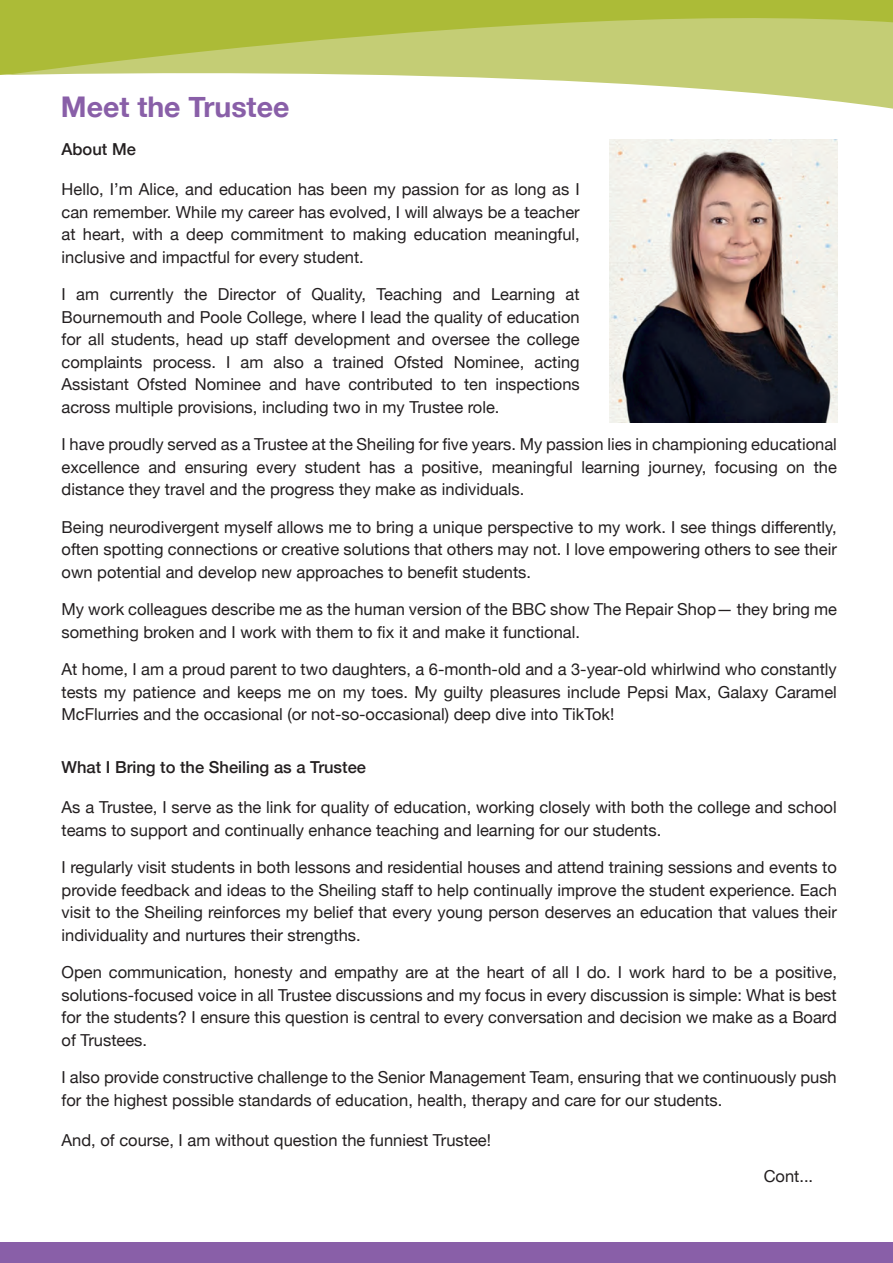
<style>
.page{position:relative;width:893px;height:1263px;background:#fff}
.page>*{position:absolute;margin:0;border:0;box-sizing:border-box;transform-origin:0 0}
.t1{font:700 28.5px "Helvetica Neue";color:#895fa8}
.t2{font:16.5px/22.5px "Helvetica Neue";color:#231f20;text-align:justify}
.t3{font:500 16.5px "Helvetica Neue";color:#231f20}
</style>
<div class="page">
<svg style="left:5px;top:0;width:888px;height:423px"></svg>
<div style="left:0;top:1242px;width:893px;height:21px;background:#895fa8"></div>
<img style="left:609px;top:140px;width:229px;height:282px">
<h1 class="t1" style="left:61px;top:85px;width:230px">Meet the Trustee</h1>
<p class="t3" style="left:62px;top:135px;width:76px">About Me</p>
<p class="t2" style="left:62px;top:179px;width:520px">Hello, I’m Alice, and education has been my passion for as long as I can remember. While my career has evolved, I will always be a teacher at heart, with a deep commitment to making education meaningful, inclusive and impactful for every student.</p>
<p class="t2" style="left:62px;top:284px;width:520px">I am currently the Director of Quality, Teaching and Learning at Bournemouth and Poole College, where I lead the quality of education for all students, head up staff development and oversee the college complaints process. I am also a trained Ofsted Nominee, acting Assistant Ofsted Nominee and have contributed to ten inspections across multiple provisions, including two in my Trustee role.</p>
<p class="t2" style="left:62px;top:434px;width:777px">I have proudly served as a Trustee at the Sheiling for five years. My passion lies in championing educational excellence and ensuring every student has a positive, meaningful learning journey, focusing on the distance they travel and the progress they make as individuals.</p>
<p class="t2" style="left:62px;top:517px;width:777px">Being neurodivergent myself allows me to bring a unique perspective to my work. I see things differently, often spotting connections or creative solutions that others may not. I love empowering others to see their own potential and develop new approaches to benefit students.</p>
<p class="t2" style="left:62px;top:599px;width:777px">My work colleagues describe me as the human version of the BBC show The Repair Shop— they bring me something broken and I work with them to fix it and make it functional.</p>
<p class="t2" style="left:62px;top:659px;width:777px">At home, I am a proud parent to two daughters, a 6-month-old and a 3-year-old whirlwind who constantly tests my patience and keeps me on my toes. My guilty pleasures include Pepsi Max, Galaxy Caramel McFlurries and the occasional (or not-so-occasional) deep dive into TikTok!</p>
<p class="t3" style="left:62px;top:754px;width:306px">What I Bring to the Sheiling as a Trustee</p>
<p class="t2" style="left:62px;top:797px;width:777px">As a Trustee, I serve as the link for quality of education, working closely with both the college and school teams to support and continually enhance teaching and learning for our students.</p>
<p class="t2" style="left:62px;top:857px;width:777px">I regularly visit students in both lessons and residential houses and attend training sessions and events to provide feedback and ideas to the Sheiling staff to help continually improve the student experience. Each visit to the Sheiling reinforces my belief that every young person deserves an education that values their individuality and nurtures their strengths.</p>
<p class="t2" style="left:62px;top:962px;width:777px">Open communication, honesty and empathy are at the heart of all I do. I work hard to be a positive, solutions-focused voice in all Trustee discussions and my focus in every discussion is simple: What is best for the students? I ensure this question is central to every conversation and decision we make as a Board of Trustees.</p>
<p class="t2" style="left:62px;top:1067px;width:777px">I also provide constructive challenge to the Senior Management Team, ensuring that we continuously push for the highest possible standards of education, health, therapy and care for our students.</p>
<p class="t2" style="left:62px;top:1130px;width:431px">And, of course, I am without question the funniest Trustee!</p>
<p class="t2" style="left:764px;top:1166px;width:51px">Cont...</p>
</div>
